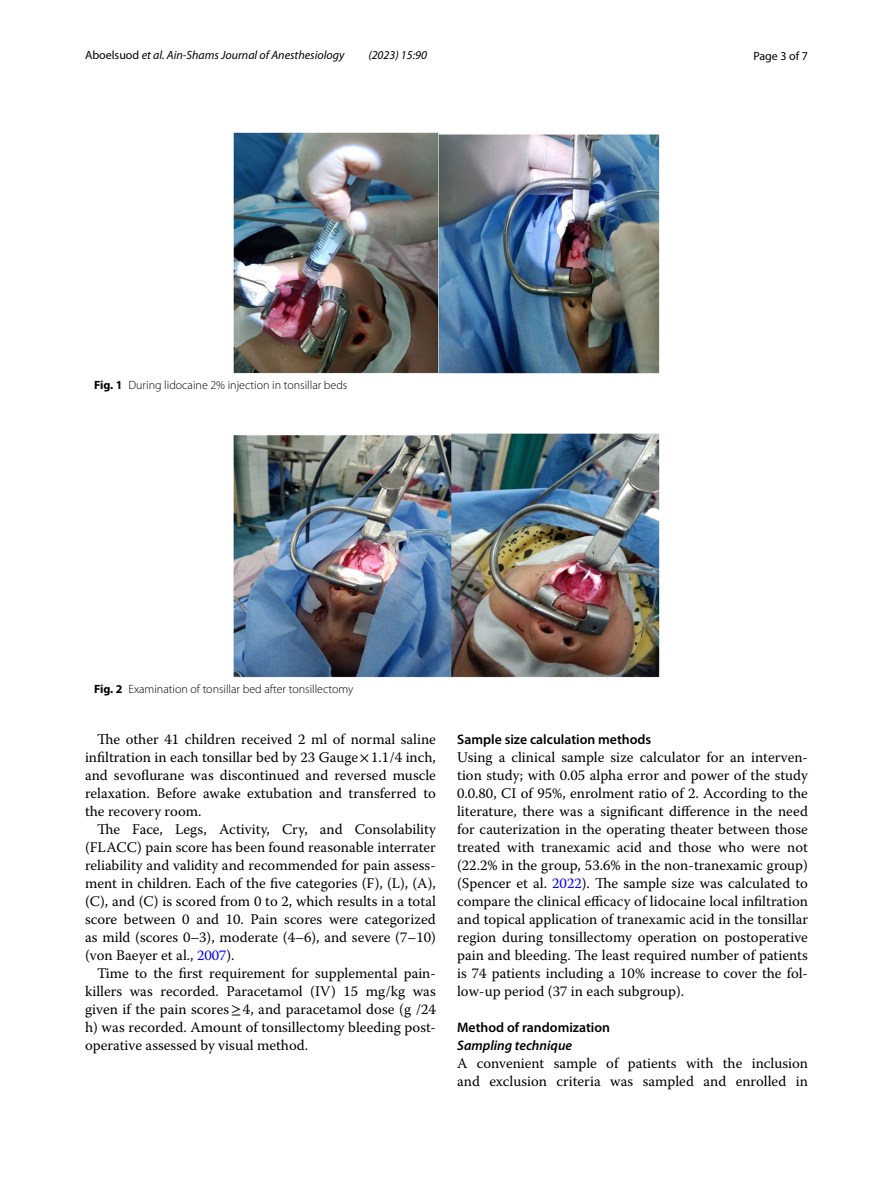
<style>
.page{position:relative;width:893px;height:1187px;background:#fff}
.page>*{position:absolute;margin:0;border:0;box-sizing:border-box;transform-origin:0 0}
.t1{font:14.7px/18px "Warnock Pro";color:#000;text-align:justify}
.t2{font:600 13.8px "Myriad Pro";color:#000}
.t3{font:italic 600 13.8px "Myriad Pro";color:#000}
.t4{font:300 12px "Myriad Pro";color:#000}
.t5{font:italic 12px "Myriad Pro";color:#000}
.t6{font:12px "Myriad Pro";color:#000}
.s1{font-style:normal}
.s2{font-weight:700}
.s3{font-family:"STIX"}
.s4{color:#00f}
</style>
<div class="page">
<img style="left:234px;top:133px;width:425px;height:240px">
<img style="left:234px;top:433px;width:425px;height:244px">
<p class="t5" style="left:85px;top:48px;width:261px"><span class="s1">Aboelsuod</span> et al. Ain-Shams Journal of Anesthesiology</p>
<p class="t5" style="left:368px;top:48px;width:60px">(2023) 15:90</p>
<p class="t6" style="left:753px;top:48px;width:56px">Page 3 of 7</p>
<p class="t4" style="left:94px;top:378px;width:255px"><span class="s2">Fig. 1</span> During lidocaine 2% injection in tonsillar beds</p>
<p class="t4" style="left:94px;top:682px;width:261px"><span class="s2">Fig. 2</span> Examination of tonsillar bed after tonsillectomy</p>
<p class="t1" style="left:85px;top:730px;width:352px;text-indent:12px">The other 41 children received 2 ml of normal saline infiltration in each tonsillar bed by 23 Gauge<span class="s3">×</span>1.1/4 inch, and sevoflurane was discontinued and reversed muscle relaxation. Before awake extubation and transferred to the recovery room.</p>
<p class="t1" style="left:85px;top:820px;width:352px;text-indent:12px">The Face, Legs, Activity, Cry, and Consolability (FLACC) pain score has been found reasonable interrater reliability and validity and recommended for pain assess&shy;ment in children. Each of the five categories (F), (L), (A), (C), and (C) is scored from 0 to 2, which results in a total score between 0 and 10. Pain scores were categorized as mild (scores 0–3), moderate (4–6), and severe (7–10) (von Baeyer et al., <span class="s4">2007</span>).</p>
<p class="t1" style="left:85px;top:964px;width:352px;text-indent:12px">Time to the first requirement for supplemental pain&shy;killers was recorded. Paracetamol (IV) 15 mg/kg was given if the pain scores<span class="s3">≥</span>4, and paracetamol dose (g /24 h) was recorded. Amount of tonsillectomy bleeding post&shy;operative assessed by visual method.</p>
<p class="t2" style="left:457px;top:730px;width:196px">Sample size calculation methods</p>
<p class="t1" style="left:457px;top:747px;width:352px">Using a clinical sample size calculator for an interven&shy;tion study; with 0.05 alpha error and power of the study 0.0.80, CI of 95%, enrolment ratio of 2. According to the literature, there was a significant difference in the need for cauterization in the operating theater between those treated with tranexamic acid and those who were not (22.2% in the group, 53.6% in the non-tranexamic group) (Spencer et al. <span class="s4">2022</span>). The sample size was calculated to compare the clinical efficacy of lidocaine local infiltration and topical application of tranexamic acid in the tonsillar region during tonsillectomy operation on postoperative pain and bleeding. The least required number of patients is 74 patients including a 10% increase to cover the fol&shy;low-up period (37 in each subgroup).</p>
<p class="t2" style="left:457px;top:1018px;width:154px">Method of randomization</p>
<p class="t3" style="left:457px;top:1036px;width:117px">Sampling technique</p>
<p class="t1" style="left:457px;top:1053px;width:352px">A convenient sample of patients with the inclusion and exclusion criteria was sampled and enrolled in</p>
</div>
